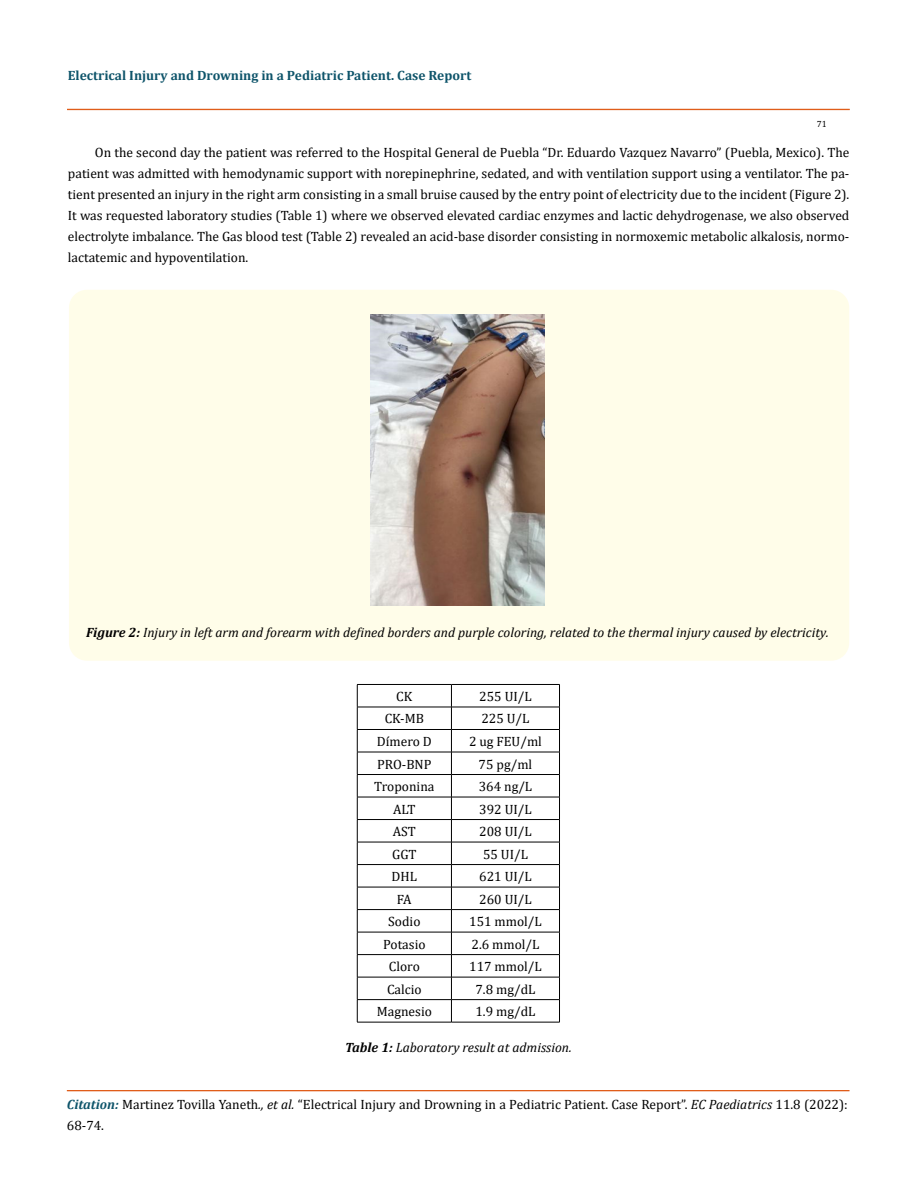
<style>
.page{position:relative;width:917px;height:1190px;background:#fff}
.page>*{position:absolute;margin:0;border:0;box-sizing:border-box;transform-origin:0 0}
.t1{font:13.5px/21px "Cambria";color:#000}
.t2{font:italic 13.5px "Cambria";color:#000}
.t3{font:700 13.5px "Cambria";color:#0e546a}
.t4{font:9px "Cambria";color:#000}
.s1{font-weight:700}
.s2{font-weight:700;font-style:italic;color:#0e546a}
.s3{font-style:italic}
</style>
<div class="page">
<div style="left:67px;top:109px;width:782px;height:1px;border:1px solid #e05d1a"></div>
<div style="left:67px;top:1090px;width:782px;height:1px;border:1px solid #e05d1a"></div>
<div style="left:69px;top:290px;width:780px;height:370px;background:#fffde9;border-radius:18px"></div>
<img style="left:370px;top:315px;width:174px;height:290px">
<hr style="left:357px;top:684px;width:94px;height:1px;background:#000">
<hr style="left:451px;top:684px;width:108px;height:1px;background:#000">
<hr style="left:357px;top:706px;width:94px;height:1px;background:#000">
<hr style="left:451px;top:706px;width:108px;height:1px;background:#000">
<hr style="left:357px;top:729px;width:94px;height:1px;background:#000">
<hr style="left:451px;top:729px;width:108px;height:1px;background:#000">
<hr style="left:357px;top:751px;width:94px;height:1px;background:#000">
<hr style="left:451px;top:751px;width:108px;height:1px;background:#000">
<hr style="left:357px;top:774px;width:94px;height:1px;background:#000">
<hr style="left:451px;top:774px;width:108px;height:1px;background:#000">
<hr style="left:357px;top:796px;width:94px;height:1px;background:#000">
<hr style="left:451px;top:796px;width:108px;height:1px;background:#000">
<hr style="left:357px;top:819px;width:94px;height:1px;background:#000">
<hr style="left:451px;top:819px;width:108px;height:1px;background:#000">
<hr style="left:357px;top:841px;width:94px;height:1px;background:#000">
<hr style="left:451px;top:841px;width:108px;height:1px;background:#000">
<hr style="left:357px;top:864px;width:94px;height:1px;background:#000">
<hr style="left:451px;top:864px;width:108px;height:1px;background:#000">
<hr style="left:357px;top:886px;width:94px;height:1px;background:#000">
<hr style="left:451px;top:886px;width:108px;height:1px;background:#000">
<hr style="left:357px;top:909px;width:94px;height:1px;background:#000">
<hr style="left:451px;top:909px;width:108px;height:1px;background:#000">
<hr style="left:357px;top:931px;width:94px;height:1px;background:#000">
<hr style="left:451px;top:931px;width:108px;height:1px;background:#000">
<hr style="left:357px;top:954px;width:94px;height:1px;background:#000">
<hr style="left:451px;top:954px;width:108px;height:1px;background:#000">
<hr style="left:357px;top:976px;width:94px;height:1px;background:#000">
<hr style="left:451px;top:976px;width:108px;height:1px;background:#000">
<hr style="left:357px;top:999px;width:94px;height:1px;background:#000">
<svg style="left:357px;top:684px;width:1px;height:337px"></svg>
<hr style="left:451px;top:999px;width:108px;height:1px;background:#000">
<svg style="left:451px;top:684px;width:1px;height:337px"></svg>
<svg style="left:559px;top:684px;width:1px;height:338px"></svg>
<hr style="left:357px;top:1021px;width:94px;height:1px;background:#000">
<hr style="left:451px;top:1021px;width:108px;height:1px;background:#000">
<p class="t3" style="left:68px;top:66px;width:405px">Electrical Injury and Drowning in a Pediatric Patient. Case Report</p>
<p class="t4" style="left:816px;top:118px;width:11px">71</p>
<p class="t1" style="left:68px;top:142px;width:783px;text-align:justify;text-indent:27px">On the second day the patient was referred to the Hospital General de Puebla “Dr. Eduardo Vazquez Navarro” (Puebla, Mexico). The patient was admitted with hemodynamic support with norepinephrine, sedated, and with ventilation support using a ventilator. The pa&shy;tient presented an injury in the right arm consisting in a small bruise caused by the entry point of electricity due to the incident (Figure 2).<br>It was requested laboratory studies (Table 1) where we observed elevated cardiac enzymes and lactic dehydrogenase, we also observed electrolyte imbalance. The Gas blood test (Table 2) revealed an acid-base disorder consisting in normoxemic metabolic alkalosis, normo&shy;lactatemic and hypoventilation.</p>
<p class="t2" style="left:86px;top:623px;width:744px"><span class="s1">Figure 2:</span> Injury in left arm and forearm with defined borders and purple coloring, related to the thermal injury caused by electricity.</p>
<p class="t1" style="left:396px;top:686px;width:18px">CK</p>
<p class="t1" style="left:479px;top:686px;width:54px">255 UI/L</p>
<p class="t1" style="left:384px;top:708px;width:41px">CK-MB</p>
<p class="t1" style="left:481px;top:708px;width:50px">225 U/L</p>
<p class="t1" style="left:377px;top:731px;width:56px">Dímero D</p>
<p class="t1" style="left:469px;top:731px;width:74px">2 ug FEU/ml</p>
<p class="t1" style="left:377px;top:753px;width:56px">PRO-BNP</p>
<p class="t1" style="left:478px;top:753px;width:55px">75 pg/ml</p>
<p class="t1" style="left:374px;top:776px;width:62px">Troponina</p>
<p class="t1" style="left:478px;top:776px;width:55px">364 ng/L</p>
<p class="t1" style="left:393px;top:798px;width:24px">ALT</p>
<p class="t1" style="left:479px;top:798px;width:54px">392 UI/L</p>
<p class="t1" style="left:393px;top:821px;width:24px">AST</p>
<p class="t1" style="left:479px;top:821px;width:54px">208 UI/L</p>
<p class="t1" style="left:392px;top:843px;width:26px">GGT</p>
<p class="t1" style="left:483px;top:843px;width:46px">55 UI/L</p>
<p class="t1" style="left:391px;top:866px;width:27px">DHL</p>
<p class="t1" style="left:479px;top:866px;width:54px">621 UI/L</p>
<p class="t1" style="left:397px;top:888px;width:16px">FA</p>
<p class="t1" style="left:479px;top:888px;width:54px">260 UI/L</p>
<p class="t1" style="left:388px;top:911px;width:34px">Sodio</p>
<p class="t1" style="left:469px;top:911px;width:74px">151 mmol/L</p>
<p class="t1" style="left:383px;top:933px;width:44px">Potasio</p>
<p class="t1" style="left:471px;top:933px;width:69px">2.6 mmol/L</p>
<p class="t1" style="left:389px;top:956px;width:32px">Cloro</p>
<p class="t1" style="left:469px;top:956px;width:74px">117 mmol/L</p>
<p class="t1" style="left:387px;top:978px;width:36px">Calcio</p>
<p class="t1" style="left:475px;top:978px;width:61px">7.8 mg/dL</p>
<p class="t1" style="left:377px;top:1001px;width:57px">Magnesio</p>
<p class="t1" style="left:475px;top:1001px;width:61px">1.9 mg/dL</p>
<p class="t2" style="left:345px;top:1037px;width:228px"><span class="s1">Table 1:</span> Laboratory result at admission.</p>
<p class="t1" style="left:67px;top:1094px;width:782px"><span class="s2">Citation:</span> Martinez Tovilla Yaneth<span class="s3">., et al.</span> “Electrical Injury and Drowning in a Pediatric Patient. Case Report”. <span class="s3">EC Paediatrics</span> 11.8 (2022):<br>68-74.</p>
</div>
